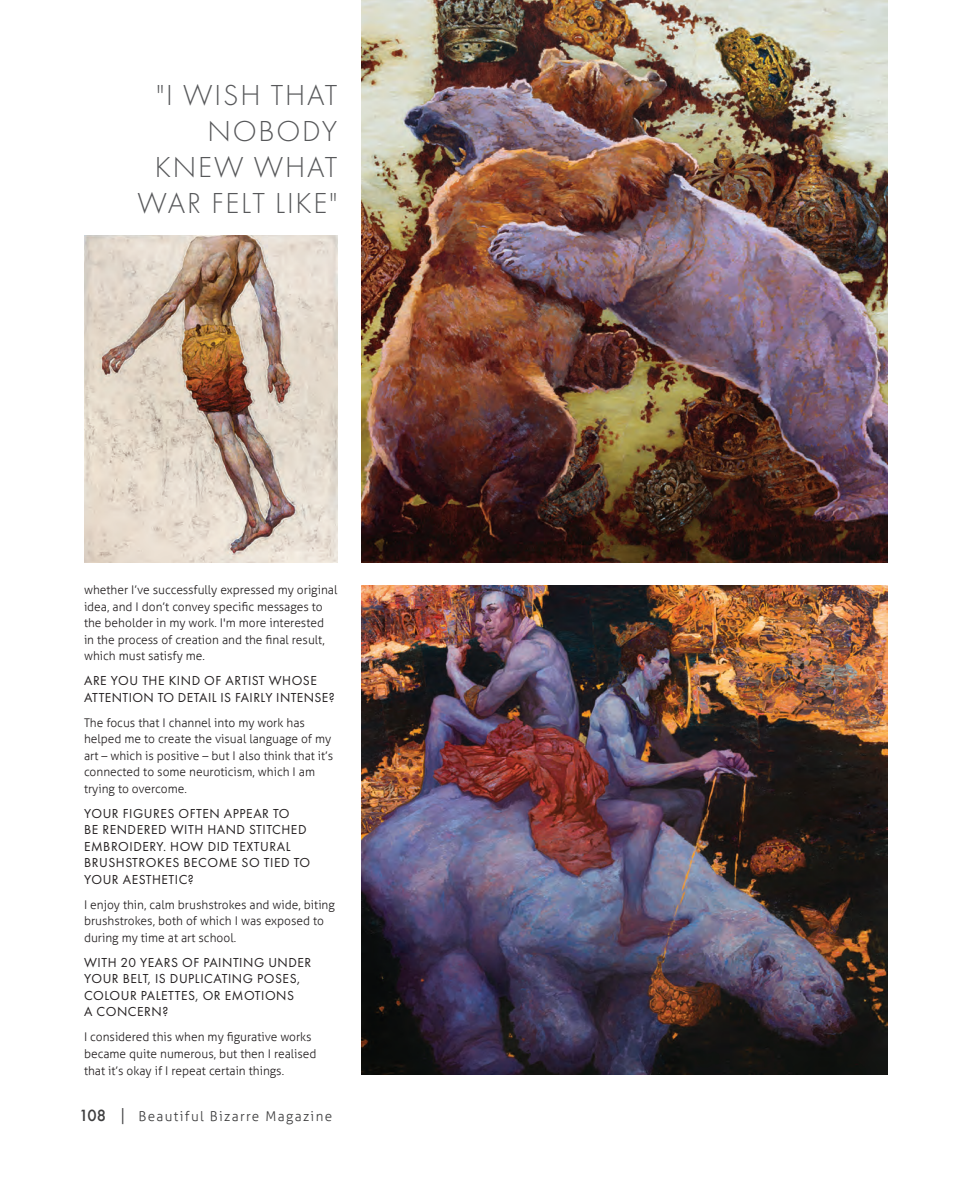
<style>
.page{position:relative;width:972px;height:1178px;background:#fff}
.page>*{position:absolute;margin:0;border:0;box-sizing:border-box;transform-origin:0 0}
.t1{font:300 30px/36px "Futura PT";letter-spacing:.06em;color:#57585a;text-align:right}
.t2{font:13.5px/16.5px "Futura PT";letter-spacing:.04em;color:#231f20}
.t3{font:300 13.5px "Aller";letter-spacing:.1em;color:#3e3e3f}
.t4{font:300 12px/16.5px "Aller";color:#231f20}
.s1{font-family:"Futura";font-weight:500;font-size:15px}
.s2{font-size:16.5px}
</style>
<div class="page">
<img style="left:361px;top:585px;width:527px;height:489px">
<img style="left:361px;top:0;width:527px;height:562px">
<img style="left:84px;top:236px;width:254px;height:326px">
<h1 class="t1" style="left:137px;top:77px;width:202px">"I WISH THAT<br>NOBODY<br>KNEW WHAT<br>WAR FELT LIKE"</h1>
<p class="t4" style="left:84px;top:581px;width:255px">whether I’ve successfully expressed my original idea, and I don’t convey specific messages to the beholder in my work. I'm more interested<br>in the process of creation and the final result, which must satisfy me.</p>
<p class="t2" style="left:84px;top:672px;width:252px">ARE YOU THE KIND OF ARTIST WHOSE<br>ATTENTION TO DETAIL IS FAIRLY INTENSE?</p>
<p class="t4" style="left:84px;top:714px;width:251px">The focus that I channel into my work has helped me to create the visual language of my art – which is positive – but I also think that it’s connected to some neuroticism, which I am trying to overcome.</p>
<p class="t2" style="left:84px;top:804px;width:228px">YOUR FIGURES OFTEN APPEAR TO<br>BE RENDERED WITH HAND STITCHED<br>EMBROIDERY. HOW DID TEXTURAL<br>BRUSHSTROKES BECOME SO TIED TO<br>YOUR AESTHETIC?</p>
<p class="t4" style="left:84px;top:896px;width:252px">I enjoy thin, calm brushstrokes and wide, biting brushstrokes, both of which I was exposed to during my time at art school.</p>
<p class="t2" style="left:84px;top:953px;width:229px">WITH 20 YEARS OF PAINTING UNDER<br>YOUR BELT, IS DUPLICATING POSES,<br>COLOUR PALETTES, OR EMOTIONS<br>A CONCERN?</p>
<p class="t4" style="left:84px;top:1028px;width:234px">I considered this when my figurative works became quite numerous, but then I realised that it’s okay if I repeat certain things.</p>
<p class="t3" style="left:79px;top:1107px;width:255px"><span class="s1">108</span> <span class="s2">|</span> Beautiful Bizarre Magazine</p>
</div>
